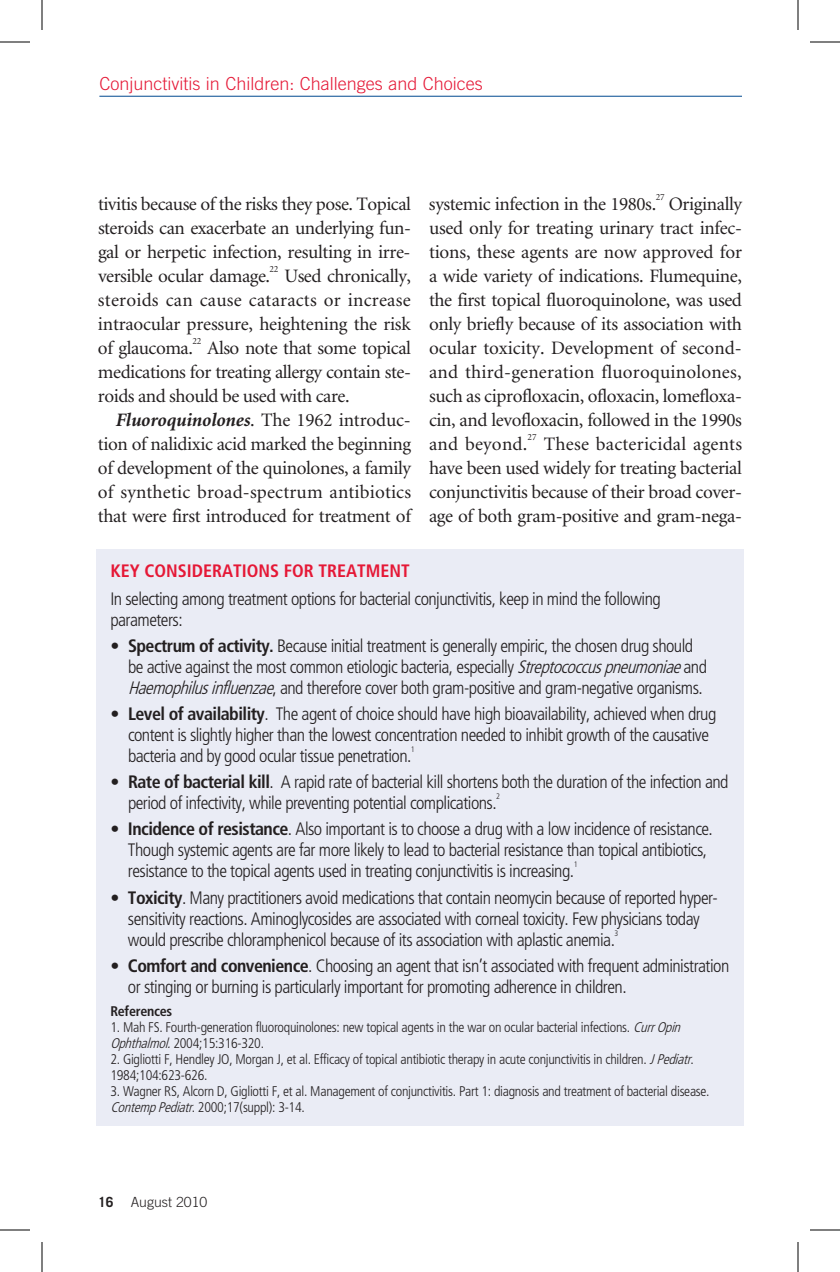
<style>
.page{position:relative;width:840px;height:1272px;background:#fff}
.page>*{position:absolute;margin:0;border:0;box-sizing:border-box;transform-origin:0 0}
.t1{font:19px/24px "Minion";letter-spacing:-.02em;color:#231f20;text-align:justify}
.t2{font:300 condensed 18px/21px "Frutiger";letter-spacing:-.03em;color:#231f20}
.t3{font:300 18px "Trade Gothic";color:#e51836}
.t4{font:700 condensed 18px "Frutiger";color:#e51836}
.t5{font:300 condensed 14px/16px "Frutiger";letter-spacing:-.02em;color:#231f20}
.t6{font:300 14px "Trade Gothic";color:#231f20}
.t7{font:700 condensed 14px "Frutiger";letter-spacing:-.02em;color:#231f20}
.t8{font:9.6px "Minion";letter-spacing:-.025em;color:#231f20}
.t9{font:300 condensed 8px "Frutiger";color:#231f20}
.s1{font-weight:700;font-style:italic}
.s2{font-weight:700}
.s3{font-style:italic}
</style>
<div class="page">
<hr style="left:99px;top:96px;width:643px;height:1px;background:#014990">
<div style="left:96px;top:550px;width:648px;height:576px;background:#eaecf5"></div>
<hr style="left:0;top:42px;width:30px;height:1px;background:#000">
<hr style="left:810px;top:42px;width:30px;height:1px;background:#000">
<hr style="left:0;top:1230px;width:30px;height:1px;background:#000">
<hr style="left:810px;top:1230px;width:30px;height:1px;background:#000">
<hr style="left:42px;top:0;width:1px;height:30px;background:#000">
<hr style="left:42px;top:1242px;width:1px;height:30px;background:#000">
<hr style="left:798px;top:0;width:1px;height:30px;background:#000">
<hr style="left:798px;top:1242px;width:1px;height:30px;background:#000">
<p class="t3" style="left:99px;top:73px;width:385px">Conjunctivitis in Children: Challenges and Choices</p>
<p class="t1" style="left:98px;top:193px;width:315px">tivitis because of the risks they pose. Topical steroids can exacerbate an underlying fun&shy;gal or herpetic infection, resulting in irre&shy;versible ocular damage.</p>
<p class="t8" style="left:270px;top:264px;width:10px">22</p>
<p class="t1" style="left:98px;top:265px;width:315px;text-indent:186px">Used chronically, steroids can cause cataracts or increase intraocular pressure, heightening the risk of glaucoma.</p>
<p class="t8" style="left:193px;top:336px;width:10px">22</p>
<p class="t1" style="left:98px;top:337px;width:314px;text-indent:109px">Also note that some topical medications for treating allergy contain ste&shy;roids and should be used with care.</p>
<p class="t1" style="left:98px;top:409px;width:315px;text-indent:18px"><span class="s1">Fluoroquinolones</span>. The 1962 introduc&shy;tion of nalidixic acid marked the beginning of development of the quinolones, a family of synthetic broad-spectrum antibiotics that were first introduced for treatment of</p>
<p class="t1" style="left:429px;top:193px;width:229px">systemic infection in the 1980s.</p>
<p class="t8" style="left:656px;top:192px;width:10px">27</p>
<p class="t1" style="left:429px;top:193px;width:315px;text-indent:240px">Originally used only for treating urinary tract infec&shy;tions, these agents are now approved for a wide variety of indications. Flumequine, the first topical fluoroquinolone, was used only briefly because of its association with ocular toxicity. Development of second&shy;and third-generation fluoroquinolones, such as ciprofloxacin, ofloxacin, lomefloxa&shy;cin, and levofloxacin, followed in the 1990s and beyond.</p>
<p class="t8" style="left:528px;top:432px;width:11px">27</p>
<p class="t1" style="left:429px;top:433px;width:315px;text-indent:115px">These bactericidal agents have been used widely for treating bacterial conjunctivitis because of their broad cover&shy;age of both gram-positive and gram-nega-</p>
<p class="t4" style="left:110px;top:560px;width:122px">Key consideratio</p>
<p class="t4" style="left:258px;top:560px;width:151px">ns for treatment</p>
<p class="t2" style="left:110px;top:589px;width:552px">In selecting among treatment options for bacterial conjunctivitis, keep in mind the following parameters:</p>
<p class="t2" style="left:128px;top:636px;width:581px;text-indent:-18px">• <span class="s2">Spectrum of activity.</span> Because initial treatment is generally empiric, the chosen drug should be active against the most common etiologic bacteria, especially <span class="s3">Streptococcus pneumoniae</span> and<br><span class="s3">Haemophilus influenzae</span>, and therefore cover both gram-positive and gram-negative organisms.</p>
<p class="t2" style="left:128px;top:704px;width:590px;text-indent:-18px">• <span class="s2">Level of availability</span>. The agent of choice should have high bioavailability, achieved when drug content is slightly higher than the lowest concentration needed to inhibit growth of the causative bacteria and by good ocular tissue penetration.</p>
<p class="t9" style="left:411px;top:745px;width:5px">1</p>
<p class="t2" style="left:128px;top:772px;width:602px;text-indent:-18px">• <span class="s2">Rate of bacterial kill</span>. A rapid rate of bacterial kill shortens both the duration of the infection and period of infectivity, while preventing potential complications.</p>
<p class="t9" style="left:496px;top:792px;width:5px">2</p>
<p class="t2" style="left:128px;top:819px;width:586px;text-indent:-18px">• <span class="s2">Incidence of resistance</span>. Also important is to choose a drug with a low incidence of resistance.<br>Though systemic agents are far more likely to lead to bacterial resistance than topical antibiotics, resistance to the topical agents used in treating conjunctivitis is increasing.</p>
<p class="t9" style="left:574px;top:860px;width:5px">1</p>
<p class="t2" style="left:128px;top:887px;width:591px;text-indent:-18px">• <span class="s2">Toxicity</span>. Many practitioners avoid medications that contain neomycin because of reported hyper&shy;sensitivity reactions. Aminoglycosides are associated with corneal toxicity. Few physicians today would prescribe chloramphenicol because of its association with aplastic anemia.</p>
<p class="t9" style="left:614px;top:928px;width:5px">3</p>
<p class="t2" style="left:128px;top:955px;width:603px;text-indent:-18px">• <span class="s2">Comfort and convenience</span>. Choosing an agent that isn’t associated with frequent administration or stinging or burning is particularly important for promoting adherence in children.</p>
<p class="t7" style="left:110px;top:1003px;width:63px">References</p>
<p class="t5" style="left:110px;top:1019px;width:571px">1. Mah FS. Fourth-generation fluoroquinolones: new topical agents in the war on ocular bacterial infections. <span class="s3">Curr Opin<br>Ophthalmol.</span> 2004;15:316-320.</p>
<p class="t5" style="left:110px;top:1051px;width:585px">2. Gigliotti F, Hendley JO, Morgan J, et al. Efficacy of topical antibiotic therapy in acute conjunctivitis in children. <span class="s3">J Pediatr</span>.<br>1984;104:623-626.</p>
<p class="t5" style="left:110px;top:1083px;width:601px">3. Wagner RS, Alcorn D, Gigliotti F, et al. Management of conjunctivitis. Part 1: diagnosis and treatment of bacterial disease.<br><span class="s3">Contemp Pediatr</span>. 2000;17(suppl): 3-14.</p>
<p class="t6" style="left:98px;top:1194px;width:111px"><span class="s2">16</span> August 2010</p>
</div>
